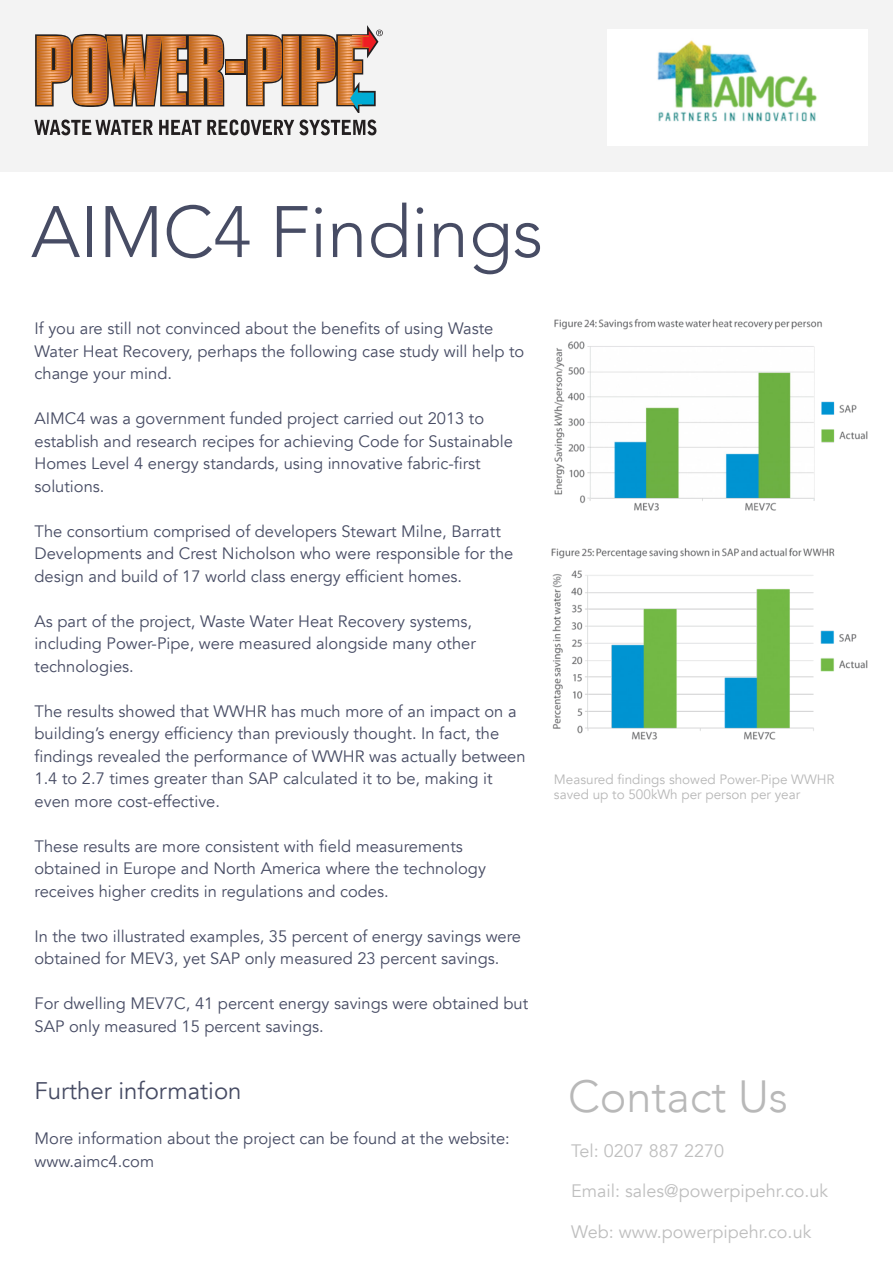
<style>
.page{position:relative;width:893px;height:1263px;background:#fff}
.page>*{position:absolute;margin:0;border:0;box-sizing:border-box;transform-origin:0 0}
.t1{font:300 72px "Avenir";color:#474c64}
.t2{font:300 45px "Avenir";color:#b8b8b8}
.t3{font:24px "Avenir";color:#474c64}
.t4{font:18px "Avenir";color:#bfbfbf}
.t5{font:16.5px/22.5px "Avenir";color:#474c64}
.t6{font:13.5px/15px "Avenir";color:#b8b8b8}
</style>
<div class="page">
<div style="left:0;top:0;width:893px;height:171px;background:#f3f3f3"></div>
<svg style="left:35px;top:25px;width:348px;height:87px"></svg>
<svg style="left:34px;top:120px;width:119px;height:15px"></svg>
<svg style="left:159px;top:120px;width:42px;height:15px"></svg>
<svg style="left:207px;top:119px;width:169px;height:16px"></svg>
<img style="left:607px;top:29px;width:260px;height:117px">
<img style="left:554px;top:319px;width:313px;height:192px">
<img style="left:551px;top:548px;width:316px;height:192px">
<h1 class="t1" style="left:31px;top:185px;width:514px">AIMC4 Findings</h1>
<p class="t5" style="left:35px;top:317px;width:491px">If you are still not convinced about the benefits of using Waste<br>Water Heat Recovery, perhaps the following case study will help to change your mind.</p>
<p class="t5" style="left:35px;top:407px;width:480px">AIMC4 was a government funded project carried out 2013 to establish and research recipes for achieving Code for Sustainable Homes Level 4 energy standards, using innovative fabric-first solutions.</p>
<p class="t5" style="left:35px;top:520px;width:480px">The consortium comprised of developers Stewart Milne, Barratt<br>Developments and Crest Nicholson who were responsible for the design and build of 17 world class energy efficient homes.</p>
<p class="t5" style="left:35px;top:610px;width:443px">As part of the project, Waste Water Heat Recovery systems, including Power-Pipe, were measured alongside many other technologies.</p>
<p class="t5" style="left:35px;top:700px;width:493px">The results showed that WWHR has much more of an impact on a building’s energy efficiency than previously thought. In fact, the findings revealed the performance of WWHR was actually between 1.4 to 2.7 times greater than SAP calculated it to be, making it even more cost-effective.</p>
<p class="t5" style="left:35px;top:835px;width:453px">These results are more consistent with field measurements obtained in Europe and North America where the technology receives higher credits in regulations and codes.</p>
<p class="t5" style="left:35px;top:925px;width:488px">In the two illustrated examples, 35 percent of energy savings were obtained for MEV3, yet SAP only measured 23 percent savings.</p>
<p class="t5" style="left:35px;top:992px;width:495px">For dwelling MEV7C, 41 percent energy savings were obtained but<br>SAP only measured 15 percent savings.</p>
<h3 class="t3" style="left:35px;top:1075px;width:209px">Further information</h3>
<p class="t5" style="left:35px;top:1127px;width:477px">More information about the project can be found at the website: www.aimc4.com</p>
<p class="t6" style="left:554px;top:772px;width:282px">Measured findings showed Power-Pipe WWHR saved up to 500kWh per person per year</p>
<h2 class="t2" style="left:568px;top:1066px;width:222px">Contact Us</h2>
<p class="t4" style="left:571px;top:1138px;width:154px">Tel: 0207 887 2270</p>
<p class="t4" style="left:571px;top:1179px;width:258px">Email: sales@powerpipehr.co.uk</p>
<p class="t4" style="left:571px;top:1219px;width:242px">Web: www.powerpipehr.co.uk</p>
</div>
